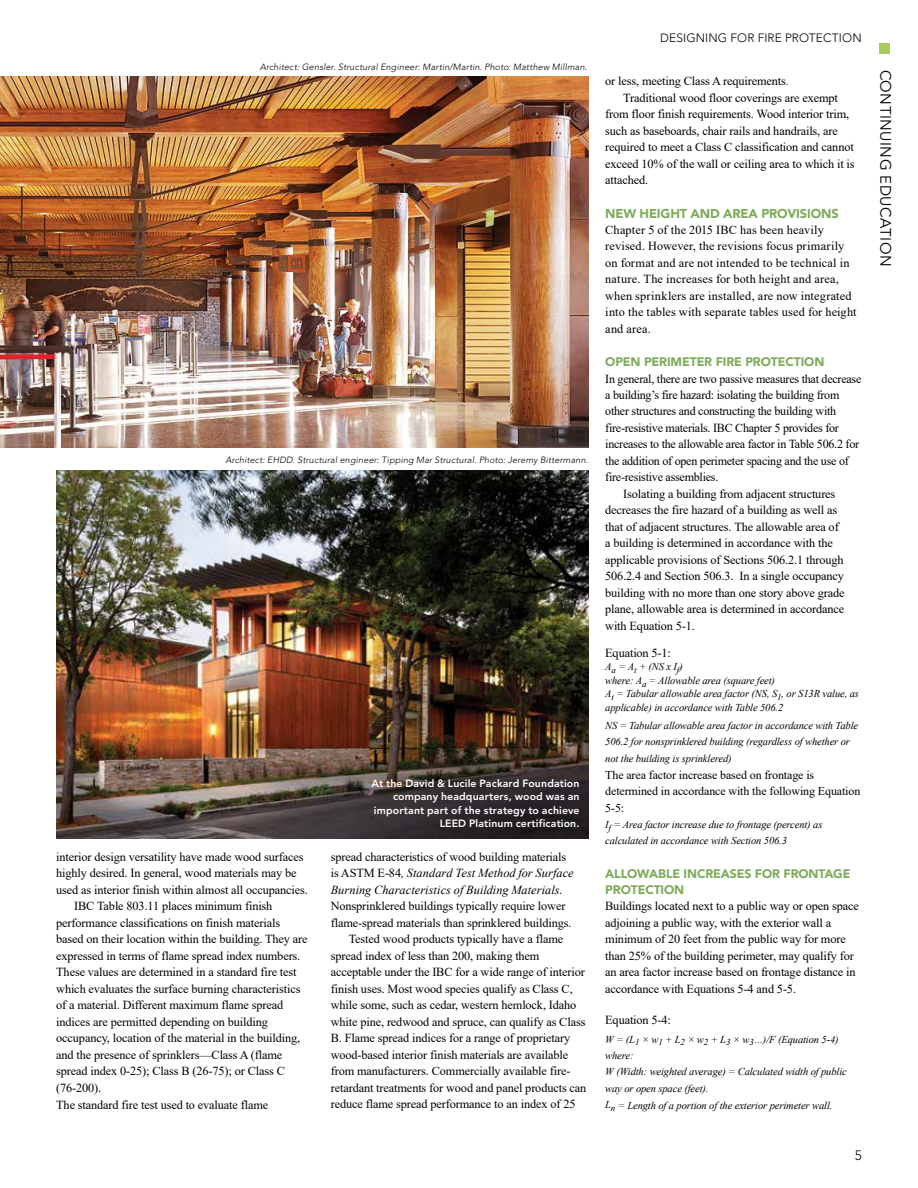
<style>
.page{position:relative;width:918px;height:1188px;background:#fff}
.page>*{position:absolute;margin:0;border:0;box-sizing:border-box;transform-origin:0 0}
.t1{font:15px "Avenir LT Std";letter-spacing:.035em;color:#000}
.t2{font:300 13.5px "Avenir LT Std";color:#000}
.t3{font:900 12.75px "Avenir LT Std";letter-spacing:-.01em;color:#7eac5b}
.t4{font:12.3px/16.5px "Times New Roman";letter-spacing:-.01em;color:#000}
.t5{font:12.3px/16.5px "Times New Roman";letter-spacing:.015em;color:#000}
.t6{font:italic 12.3px "Times New Roman";letter-spacing:.005em;color:#000}
.t7{font:900 12.3px/16.5px "Avenir LT Std";letter-spacing:-.01em;color:#7eac5b}
.t8{font:12px/16.5px "Times New Roman";letter-spacing:-.01em;color:#000}
.t9{font:300 12px "Avenir LT Std";letter-spacing:.01em;color:#000}
.t10{font:italic 10.5px/16.5px "Times New Roman";letter-spacing:-.01em;color:#000}
.t11{font:800 10.5px/13.5px "Avenir LT Std";letter-spacing:.015em;color:#fff;text-align:right}
.t12{font:italic 300 9px "Avenir LT Std";letter-spacing:.02em;color:#000}
.s1{font-style:normal}
.s2{color:#ec008c}
</style>
<div class="page">
<div style="left:879px;top:43px;width:11px;height:10px;background:#a9ca5d"></div>
<img style="left:0;top:76px;width:588px;height:372px">
<img style="left:56px;top:470px;width:532px;height:369px">
<p class="t12" style="left:260px;top:62px;width:329px">Architect: Gensler. Structural Engineer: Martin/Martin. Photo: Matthew Millman.</p>
<p class="t12" style="left:225px;top:454px;width:364px">Architect: EHDD. Structural engineer: Tipping Mar Structural. Photo: Jeremy Bittermann.</p>
<p class="t4" style="left:56px;top:848px;width:249px">interior design versatility have made wood surfaces</p>
<p class="t4" style="left:56px;top:865px;width:242px">highly desired. In general, wood materials may be</p>
<p class="t4" style="left:56px;top:881px;width:253px">used as interior finish within almost all occupancies.</p>
<p class="t4" style="left:74px;top:898px;width:200px">IBC Table 803.11 places minimum finish</p>
<p class="t4" style="left:56px;top:914px;width:225px">performance classifications on finish materials</p>
<p class="t4" style="left:56px;top:931px;width:253px">based on their location within the building. They are</p>
<p class="t4" style="left:56px;top:947px;width:246px">expressed in terms of flame spread index numbers.</p>
<p class="t4" style="left:56px;top:964px;width:242px">These values are determined in a standard fire test</p>
<p class="t4" style="left:56px;top:980px;width:246px">which evaluates the surface burning characteristics</p>
<p class="t4" style="left:56px;top:997px;width:228px">of a material. Different maximum flame spread</p>
<p class="t4" style="left:56px;top:1013px;width:213px">indices are permitted depending on building</p>
<p class="t4" style="left:56px;top:1030px;width:246px">occupancy, location of the material in the building,</p>
<p class="t4" style="left:56px;top:1046px;width:228px">and the presence of sprinklers—Class A (flame</p>
<p class="t4" style="left:56px;top:1063px;width:230px">spread index 0-25); Class B (26-75); or Class C</p>
<p class="t4" style="left:56px;top:1079px;width:47px">(76-200).</p>
<p class="t4" style="left:56px;top:1096px;width:214px">The standard fire test used to evaluate flame</p>
<p class="t11" style="left:372px;top:777px;width:209px">At the David &amp; Lucile Packard Foundation company headquarters, wood was an important part of the strategy to achieve LEED Platinum certification.</p>
<p class="t4" style="left:331px;top:848px;width:237px">spread characteristics of wood building materials</p>
<p class="t6" style="left:331px;top:865px;width:245px"><span class="s1">is ASTM E-84</span>, Standard Test Method for Surface</p>
<p class="t6" style="left:331px;top:881px;width:233px">Burning Characteristics of Building Materials<span class="s1">.</span></p>
<p class="t4" style="left:331px;top:898px;width:236px">Nonsprinklered buildings typically require lower</p>
<p class="t4" style="left:331px;top:914px;width:242px">flame-spread materials than sprinklered buildings.</p>
<p class="t4" style="left:349px;top:931px;width:216px">Tested wood products typically have a flame</p>
<p class="t4" style="left:331px;top:947px;width:210px">spread index of less than 200, making them</p>
<p class="t4" style="left:331px;top:964px;width:256px">acceptable under the IBC for a wide range of interior</p>
<p class="t4" style="left:331px;top:980px;width:244px">finish uses. Most wood species qualify as Class C,</p>
<p class="t4" style="left:331px;top:997px;width:247px">while some, such as cedar, western hemlock, Idaho</p>
<p class="t4" style="left:331px;top:1013px;width:256px">white pine, redwood and spruce, can qualify as Class</p>
<p class="t4" style="left:331px;top:1030px;width:241px">B. Flame spread indices for a range of proprietary</p>
<p class="t4" style="left:331px;top:1046px;width:239px">wood-based interior finish materials are available</p>
<p class="t4" style="left:331px;top:1063px;width:241px">from manufacturers. Commercially available fire-</p>
<p class="t4" style="left:331px;top:1079px;width:257px">retardant treatments for wood and panel products can</p>
<p class="t4" style="left:331px;top:1096px;width:246px">reduce flame spread performance to an index of 25</p>
<p class="t9" style="left:660px;top:31px;width:203px">DESIGNING FOR FIRE PROTECTION</p>
<p class="t4" style="left:605px;top:73px;width:185px">or less, meeting Class A requirements<span class="s2">.</span></p>
<p class="t4" style="left:623px;top:89px;width:216px">Traditional wood floor coverings are exempt</p>
<p class="t4" style="left:605px;top:106px;width:246px">from floor finish requirements. Wood interior trim,</p>
<p class="t4" style="left:605px;top:122px;width:234px">such as baseboards, chair rails and handrails, are</p>
<p class="t4" style="left:605px;top:139px;width:250px">required to meet a Class C classification and cannot</p>
<p class="t4" style="left:605px;top:155px;width:251px">exceed 10% of the wall or ceiling area to which it is</p>
<p class="t4" style="left:605px;top:172px;width:45px">attached.</p>
<p class="t3" style="left:605px;top:205px;width:235px">NEW HEIGHT AND AREA PROVISIONS</p>
<p class="t5" style="left:605px;top:221px;width:253px">Chapter 5 of the 2015 IBC has been heavily revised. However, the revisions focus primarily on format and are not intended to be technical in nature. The increases for both height and area, when sprinklers are installed, are now integrated into the tables with separate tables used for height and area.</p>
<p class="t7" style="left:605px;top:353px;width:221px">OPEN PERIMETER FIRE PROTECTION</p>
<p class="t4" style="left:605px;top:370px;width:258px">In general, there are two passive measures that decrease</p>
<p class="t4" style="left:605px;top:386px;width:236px">a building’s fire hazard: isolating the building from</p>
<p class="t4" style="left:605px;top:403px;width:233px">other structures and constructing the building with</p>
<p class="t4" style="left:605px;top:419px;width:235px">fire-resistive materials. IBC Chapter 5 provides for</p>
<p class="t4" style="left:605px;top:436px;width:255px">increases to the allowable area factor in Table 506.2 for</p>
<p class="t4" style="left:605px;top:452px;width:245px">the addition of open perimeter spacing and the use of</p>
<p class="t4" style="left:605px;top:469px;width:115px">fire-resistive assemblies.</p>
<p class="t4" style="left:623px;top:485px;width:214px">Isolating a building from adjacent structures</p>
<p class="t4" style="left:605px;top:502px;width:234px">decreases the fire hazard of a building as well as</p>
<p class="t4" style="left:605px;top:518px;width:235px">that of adjacent structures. The allowable area of</p>
<p class="t4" style="left:605px;top:535px;width:229px">a building is determined in accordance with the</p>
<p class="t4" style="left:605px;top:551px;width:240px">applicable provisions of Sections 506.2.1 through</p>
<p class="t4" style="left:605px;top:568px;width:240px">506.2.4 and Section 506.3. In a single occupancy</p>
<p class="t4" style="left:605px;top:584px;width:241px">building with no more than one story above grade</p>
<p class="t4" style="left:605px;top:601px;width:240px">plane, allowable area is determined in accordance</p>
<p class="t4" style="left:605px;top:617px;width:91px">with Equation 5-1.</p>
<p class="t4" style="left:605px;top:644px;width:67px">Equation 5-1:</p>
<p class="t10" style="left:605px;top:660px;width:255px;line-height:13.5px">A<sub>a</sub> = A<sub>t</sub> + (NS x I<sub>f</sub>)<br>where: A<sub>a</sub> = Allowable area (square feet)<br>A<sub>t</sub> = Tabular allowable area factor (NS, S<sub>1</sub>, or S13R value, as applicable) in accordance with Table 506.2</p>
<p class="t10" style="left:605px;top:717px;width:254px">NS = Tabular allowable area factor in accordance with Table<br>506.2 for nonsprinklered building (regardless of whether or not the building is sprinklered)</p>
<p class="t8" style="left:605px;top:766px;width:257px">The area factor increase based on frontage is determined in accordance with the following Equation<br>5-5:</p>
<p class="t10" style="left:605px;top:816px;width:219px">I<sub>f</sub> = Area factor increase due to frontage (percent) as calculated in accordance with Section 506.3</p>
<p class="t7" style="left:605px;top:865px;width:247px">ALLOWABLE INCREASES FOR FRONTAGE<br>PROTECTION</p>
<p class="t4" style="left:605px;top:898px;width:255px">Buildings located next to a public way or open space adjoining a public way, with the exterior wall a minimum of 20 feet from the public way for more than 25% of the building perimeter, may qualify for an area factor increase based on frontage distance in accordance with Equations 5-4 and 5-5.</p>
<p class="t4" style="left:605px;top:1011px;width:67px">Equation 5-4:</p>
<p class="t10" style="left:605px;top:1030px;width:243px">W = (L<sub>1</sub> × w<sub>1</sub> + L<sub>2</sub> × w<sub>2</sub> + L<sub>3</sub> × w<sub>3</sub>…)/F (Equation 5-4) where:<br>W (Width: weighted average) = Calculated width of public way or open space (feet).<br>L<sub>n</sub> = Length of a portion of the exterior perimeter wall.</p>
<p class="t2" style="left:855px;top:1147px;width:9px">5</p>
<p class="t1" style="left:894px;top:70px;width:198px;rotate:90deg">CONTINUING EDUCATION</p>
</div>
